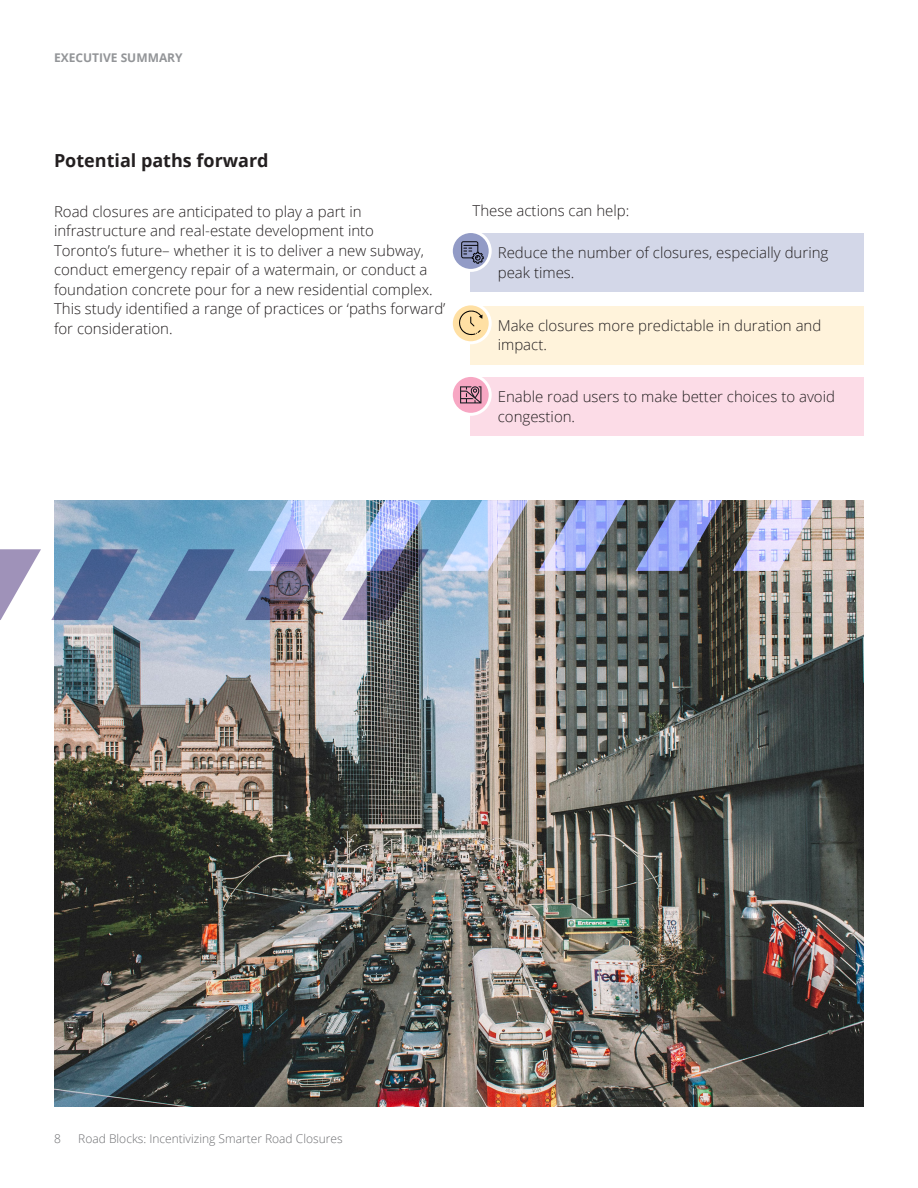
<style>
.page{position:relative;width:918px;height:1188px;background:#fff}
.page>*{position:absolute;margin:0;border:0;box-sizing:border-box;transform-origin:0 0}
.t1{font:700 18px "Open Sans";color:#231f20}
.Body{font:300 15px/19.5px "Open Sans";color:#231f20}
.t2{font:300 12px "Open Sans";color:#6c6d70}
.Page_number{font:700 12px "Open Sans";color:#939598}
</style>
<div class="page">
<div style="left:471px;top:233px;width:393px;height:59px;background:#d3d7e8"></div>
<div style="left:471px;top:306px;width:393px;height:58px;background:#fff3db"></div>
<div style="left:471px;top:377px;width:393px;height:59px;background:#fcdce7"></div>
<svg style="left:451px;top:232px;width:39px;height:38px"></svg>
<div style="left:450px;top:230px;width:42px;height:42px;border:3px solid #fff;border-radius:50%"></div>
<svg style="left:451px;top:304px;width:39px;height:39px"></svg>
<div style="left:450px;top:302px;width:42px;height:42px;border:3px solid #fff;border-radius:50%"></div>
<svg style="left:451px;top:375px;width:39px;height:39px"></svg>
<div style="left:450px;top:374px;width:42px;height:42px;border:3px solid #fff;border-radius:50%"></div>
<svg style="left:460px;top:386px;width:21px;height:17px"></svg>
<svg style="left:458px;top:310px;width:24px;height:27px"></svg>
<svg style="left:461px;top:241px;width:23px;height:23px"></svg>
<img style="left:54px;top:500px;width:810px;height:606px">
<svg style="left:442px;top:500px;width:86px;height:71px;background:#aabed7"></svg>
<img style="left:539px;top:500px;width:86px;height:71px">
<svg style="left:636px;top:500px;width:86px;height:71px;background:#737da5"></svg>
<img style="left:733px;top:500px;width:86px;height:71px">
<svg style="left:0;top:549px;width:41px;height:71px"></svg>
<svg style="left:51px;top:549px;width:87px;height:71px;background:#6786ae"></svg>
<svg style="left:148px;top:549px;width:87px;height:71px;background:#6585ae"></svg>
<img style="left:245px;top:500px;width:90px;height:120px">
<img style="left:342px;top:500px;width:89px;height:120px">
<p class="Page_number" style="left:54px;top:49px;width:130px">EXECUTIVE SUMMARY</p>
<h2 class="t1" style="left:54px;top:148px;width:216px">Potential paths forward</h2>
<p class="Body" style="left:54px;top:201px;width:393px">Road closures are anticipated to play a part in infrastructure and real-estate development into<br>Toronto’s future– whether it is to deliver a new subway, conduct emergency repair of a watermain, or conduct a foundation concrete pour for a new residential complex.<br>This study identified a range of practices or ‘paths forward’ for consideration.</p>
<p class="Body" style="left:472px;top:201px;width:158px">These actions can help:</p>
<p class="Body" style="left:498px;top:243px;width:332px">Reduce the number of closures, especially during peak times.</p>
<p class="Body" style="left:498px;top:315px;width:325px">Make closures more predictable in duration and impact.</p>
<p class="Body" style="left:498px;top:387px;width:339px">Enable road users to make better choices to avoid congestion.</p>
<p class="t2" style="left:54px;top:1131px;width:8px">8</p>
<p class="t2" style="left:78px;top:1131px;width:266px">Road Blocks: Incentivizing Smarter Road Closures</p>
</div>
